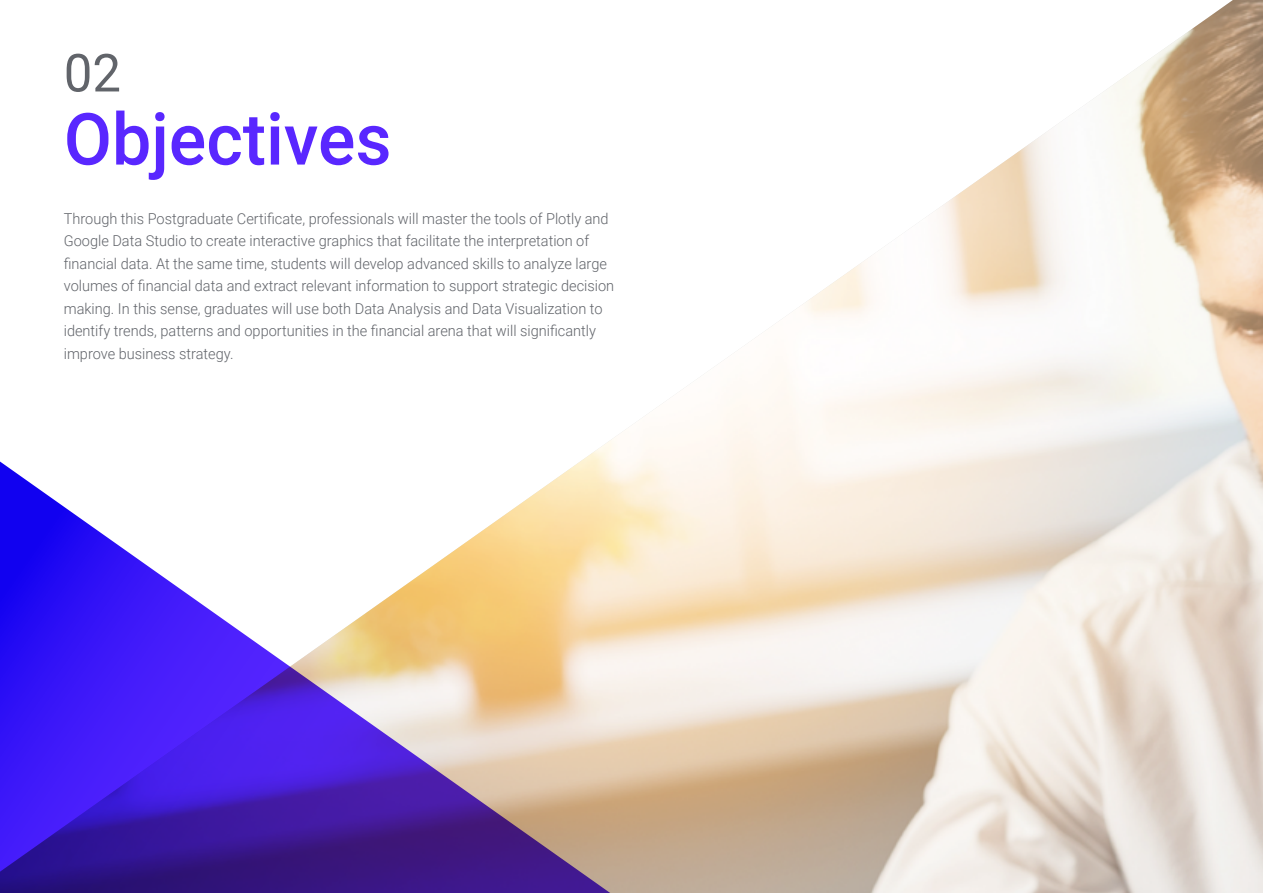
<style>
.page{position:relative;width:1263px;height:893px;background:#fff}
.page>*{position:absolute;margin:0;border:0;box-sizing:border-box;transform-origin:0 0}
.t1{font:500 72px "Roboto";color:#5927ff}
.t2{font:52.5px "Roboto";color:#61646a}
.t3{font:300 15px/22.5px "Roboto";color:#61646a}
</style>
<div class="page">
<img style="left:603px;top:0;width:660px;height:893px">
<svg style="left:0;top:446px;width:640px;height:447px"></svg>
<h2 class="t2" style="left:64px;top:36px;width:59px">02</h2>
<h1 class="t1" style="left:64px;top:89px;width:329px">Objectives</h1>
<p class="t3" style="left:64px;top:207px;width:552px">Through this Postgraduate Certificate, professionals will master the tools of Plotly and Google Data Studio to create interactive graphics that facilitate the interpretation of financial data. At the same time, students will develop advanced skills to analyze large volumes of financial data and extract relevant information to support strategic decision making. In this sense, graduates will use both Data Analysis and Data Visualization to identify trends, patterns and opportunities in the financial arena that will significantly improve business strategy.</p>
</div>
